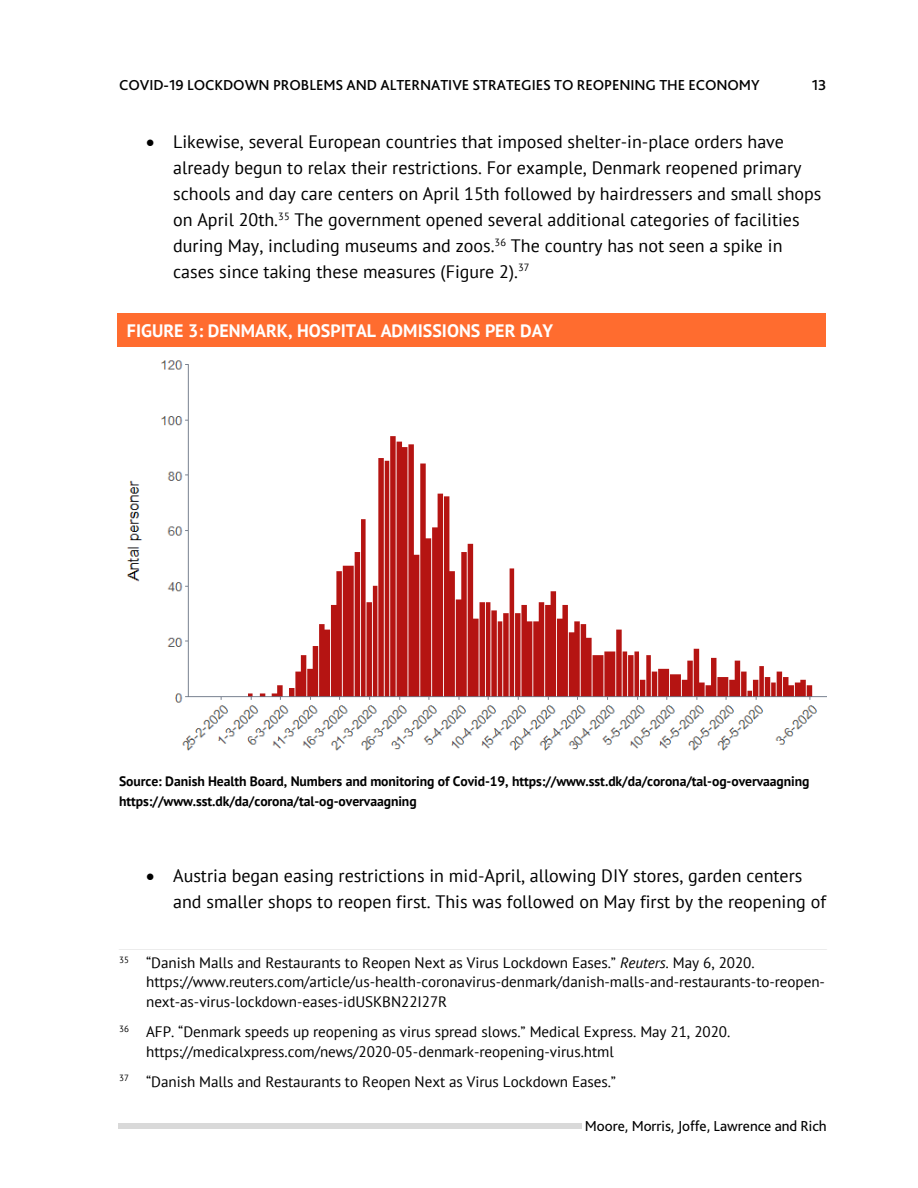
<style>
.page{position:relative;width:918px;height:1188px;background:#fff}
.page>*{position:absolute;margin:0;border:0;box-sizing:border-box;transform-origin:0 0}
.t1{font:18px/25.8px "PT Sans";color:#000}
.t2{font:700 18px "PT Sans";color:#fff}
.t3{font:15.15px/19.5px "PT Sans";letter-spacing:-.005em;color:#000}
.t4{font:500 15.15px "Bliss Pro";letter-spacing:-.005em;color:#000}
.t5{font:15.15px "Bliss Pro";letter-spacing:-.005em;color:#000}
.t6{font:700 13.65px/19.5px "PT Sans";letter-spacing:-.005em;color:#000}
.s1{font-style:italic}
</style>
<div class="page">
<div style="left:118px;top:1123px;width:463px;height:5px;background:#d9d9d9"></div>
<div style="left:117px;top:312px;width:709px;height:36px;background:#ff6c2f"></div>
<img style="left:126px;top:360px;width:701px;height:391px">
<p class="t4" style="left:119px;top:76px;width:642px">COVID-19 LOCKDOWN PROBLEMS AND ALTERNATIVE STRATEGIES TO REOPENING THE ECONOMY</p>
<p class="t4" style="left:812px;top:76px;width:16px">13</p>
<p class="t1" style="left:173px;top:129px;width:650px;text-indent:-27px">• Likewise, several European countries that imposed shelter-in-place orders have already begun to relax their restrictions. For example, Denmark reopened primary schools and day care centers on April 15th followed by hairdressers and small shops on April 20th.<sup>35</sup> The government opened several additional categories of facilities during May, including museums and zoos.<sup>36</sup> The country has not seen a spike in cases since taking these measures (Figure 2).<sup>37</sup></p>
<p class="t2" style="left:127px;top:319px;width:428px">FIGURE 3: DENMARK, HOSPITAL ADMISSIONS PER DAY</p>
<p class="t6" style="left:119px;top:771px;width:692px">Source: Danish Health Board, Numbers and monitoring of Covid-19, https://www.sst.dk/da/corona/tal-og-overvaagning https://www.sst.dk/da/corona/tal-og-overvaagning</p>
<p class="t1" style="left:173px;top:862px;width:654px;text-indent:-27px">• Austria began easing restrictions in mid-April, allowing DIY stores, garden centers and smaller shops to reopen first. This was followed on May first by the reopening of</p>
<p class="t3" style="left:146px;top:953px;width:680px;text-indent:-27px"><sup>35</sup> “Danish Malls and Restaurants to Reopen Next as Virus Lockdown Eases.” <span class="s1">Reuters.</span> May 6, 2020. https://www.reuters.com/article/us-health-coronavirus-denmark/danish-malls-and-restaurants-to-reopen&shy;next-as-virus-lockdown-eases-idUSKBN22I27R</p>
<p class="t3" style="left:146px;top:1022px;width:586px;text-indent:-27px"><sup>36</sup> AFP. “Denmark speeds up reopening as virus spread slows.” Medical Express. May 21, 2020. https://medicalxpress.com/news/2020-05-denmark-reopening-virus.html</p>
<p class="t3" style="left:119px;top:1071px;width:498px"><sup>37</sup> “Danish Malls and Restaurants to Reopen Next as Virus Lockdown Eases.”</p>
<p class="t5" style="left:585px;top:1116px;width:243px">Moore, Morris, Joffe, Lawrence and Rich</p>
</div>
